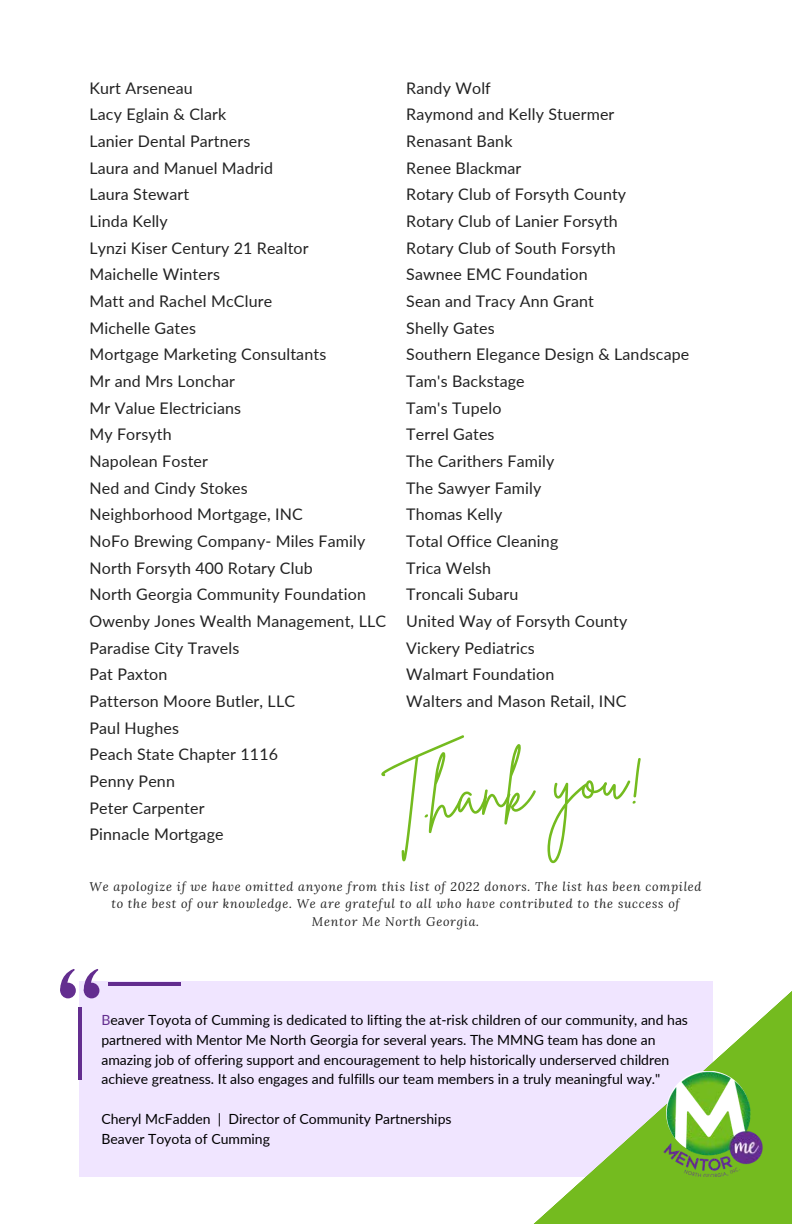
<style>
.page{position:relative;width:792px;height:1224px;background:#fff}
.page>*{position:absolute;margin:0;border:0;box-sizing:border-box;transform-origin:0 0}
.t1{font:66.4px "Brittany Signature";color:#74bb1f}
.t2{font:16px "Lato";letter-spacing:.01em;color:#222}
.t3{font:14px/19.8px "Lato";color:#000}
.t4{font:italic 12.4px "Lora";letter-spacing:.06em;color:#222}
.s1{color:#632d8f}
</style>
<div class="page">
<div style="left:79px;top:981px;width:634px;height:196px;background:#f0e5ff"></div>
<div style="left:84px;top:983px;width:15px;height:15px;background:#632d8f;border-radius:50%"></div>
<svg style="left:83px;top:969px;width:16px;height:27px"></svg>
<svg style="left:60px;top:983px;width:16px;height:15px"></svg>
<svg style="left:60px;top:969px;width:15px;height:27px"></svg>
<hr style="left:78px;top:1007px;width:4px;height:73px;background:#632d8f">
<hr style="left:108px;top:982px;width:72px;height:4px;background:#632d8f">
<svg style="left:533px;top:991px;width:259px;height:233px"></svg>
<img style="left:661px;top:1069px;width:102px;height:108px">
<p class="t2" style="left:406px;top:78px;width:86px">Randy Wolf</p>
<p class="t2" style="left:406px;top:104px;width:210px">Raymond and Kelly Stuermer</p>
<p class="t2" style="left:406px;top:131px;width:108px">Renasant Bank</p>
<p class="t2" style="left:406px;top:158px;width:117px">Renee Blackmar</p>
<p class="t2" style="left:406px;top:184px;width:221px">Rotary Club of Forsyth County</p>
<p class="t2" style="left:406px;top:211px;width:213px">Rotary Club of Lanier Forsyth</p>
<p class="t2" style="left:406px;top:238px;width:211px">Rotary Club of South Forsyth</p>
<p class="t2" style="left:406px;top:264px;width:183px">Sawnee EMC Foundation</p>
<p class="t2" style="left:406px;top:291px;width:189px">Sean and Tracy Ann Grant</p>
<p class="t2" style="left:406px;top:318px;width:90px">Shelly Gates</p>
<p class="t2" style="left:406px;top:344px;width:285px">Southern Elegance Design &amp; Landscape</p>
<p class="t2" style="left:406px;top:371px;width:120px">Tam's Backstage</p>
<p class="t2" style="left:406px;top:398px;width:97px">Tam's Tupelo</p>
<p class="t2" style="left:406px;top:424px;width:90px">Terrel Gates</p>
<p class="t2" style="left:406px;top:451px;width:150px">The Carithers Family</p>
<p class="t2" style="left:406px;top:478px;width:137px">The Sawyer Family</p>
<p class="t2" style="left:406px;top:505px;width:98px">Thomas Kelly</p>
<p class="t2" style="left:406px;top:531px;width:154px">Total Office Cleaning</p>
<p class="t2" style="left:406px;top:558px;width:87px">Trica Welsh</p>
<p class="t2" style="left:406px;top:585px;width:114px">Troncali Subaru</p>
<p class="t2" style="left:406px;top:611px;width:223px">United Way of Forsyth County</p>
<p class="t2" style="left:406px;top:638px;width:130px">Vickery Pediatrics</p>
<p class="t2" style="left:406px;top:665px;width:150px">Walmart Foundation</p>
<p class="t2" style="left:406px;top:691px;width:222px">Walters and Mason Retail, INC</p>
<p class="t2" style="left:89px;top:78px;width:105px">Kurt Arseneau</p>
<p class="t2" style="left:89px;top:105px;width:138px">Lacy Eglain &amp; Clark</p>
<p class="t2" style="left:89px;top:131px;width:162px">Lanier Dental Partners</p>
<p class="t2" style="left:89px;top:158px;width:185px">Laura and Manuel Madrid</p>
<p class="t2" style="left:89px;top:185px;width:101px">Laura Stewart</p>
<p class="t2" style="left:89px;top:211px;width:80px">Linda Kelly</p>
<p class="t2" style="left:89px;top:238px;width:221px">Lynzi Kiser Century 21 Realtor</p>
<p class="t2" style="left:89px;top:265px;width:132px">Maichelle Winters</p>
<p class="t2" style="left:89px;top:291px;width:184px">Matt and Rachel McClure</p>
<p class="t2" style="left:89px;top:318px;width:108px">Michelle Gates</p>
<p class="t2" style="left:89px;top:345px;width:238px">Mortgage Marketing Consultants</p>
<p class="t2" style="left:89px;top:371px;width:147px">Mr and Mrs Lonchar</p>
<p class="t2" style="left:89px;top:398px;width:153px">Mr Value Electricians</p>
<p class="t2" style="left:89px;top:425px;width:84px">My Forsyth</p>
<p class="t2" style="left:89px;top:451px;width:120px">Napolean Foster</p>
<p class="t2" style="left:89px;top:478px;width:160px">Ned and Cindy Stokes</p>
<p class="t2" style="left:89px;top:505px;width:215px">Neighborhood Mortgage, INC</p>
<p class="t2" style="left:89px;top:531px;width:278px">NoFo Brewing Company- Miles Family</p>
<p class="t2" style="left:89px;top:558px;width:225px">North Forsyth 400 Rotary Club</p>
<p class="t2" style="left:89px;top:585px;width:278px">North Georgia Community Foundation</p>
<p class="t2" style="left:89px;top:611px;width:298px">Owenby Jones Wealth Management, LLC</p>
<p class="t2" style="left:89px;top:638px;width:151px">Paradise City Travels</p>
<p class="t2" style="left:89px;top:665px;width:80px">Pat Paxton</p>
<p class="t2" style="left:89px;top:691px;width:207px">Patterson Moore Butler, LLC</p>
<p class="t2" style="left:89px;top:718px;width:91px">Paul Hughes</p>
<p class="t2" style="left:89px;top:745px;width:190px">Peach State Chapter 1116</p>
<p class="t2" style="left:89px;top:771px;width:87px">Penny Penn</p>
<p class="t2" style="left:89px;top:798px;width:117px">Peter Carpenter</p>
<p class="t2" style="left:89px;top:825px;width:136px">Pinnacle Mortgage</p>
<p class="t1" style="left:380px;top:759px;width:264px;rotate:-6deg">T.hank you!</p>
<p class="t4" style="left:90px;top:878px;width:614px">We apologize if we have omitted anyone from this list of 2022 donors. The list has been compiled</p>
<p class="t4" style="left:111px;top:895px;width:570px">to the best of our knowledge. We are grateful to all who have contributed to the success of</p>
<p class="t4" style="left:312px;top:913px;width:169px">Mentor Me North Georgia.</p>
<p class="t3" style="left:101px;top:1010px;width:588px"><span class="s1">B</span>eaver Toyota of Cumming is dedicated to lifting the at-risk children of our community, and has partnered with Mentor Me North Georgia for several years. The MMNG team has done an amazing job of offering support and encouragement to help historically underserved children achieve greatness. It also engages and fulfills our team members in a truly meaningful way."</p>
<p class="t3" style="left:101px;top:1109px;width:352px">Cheryl McFadden | Director of Community Partnerships</p>
<p class="t3" style="left:101px;top:1129px;width:170px">Beaver Toyota of Cumming</p>
</div>
